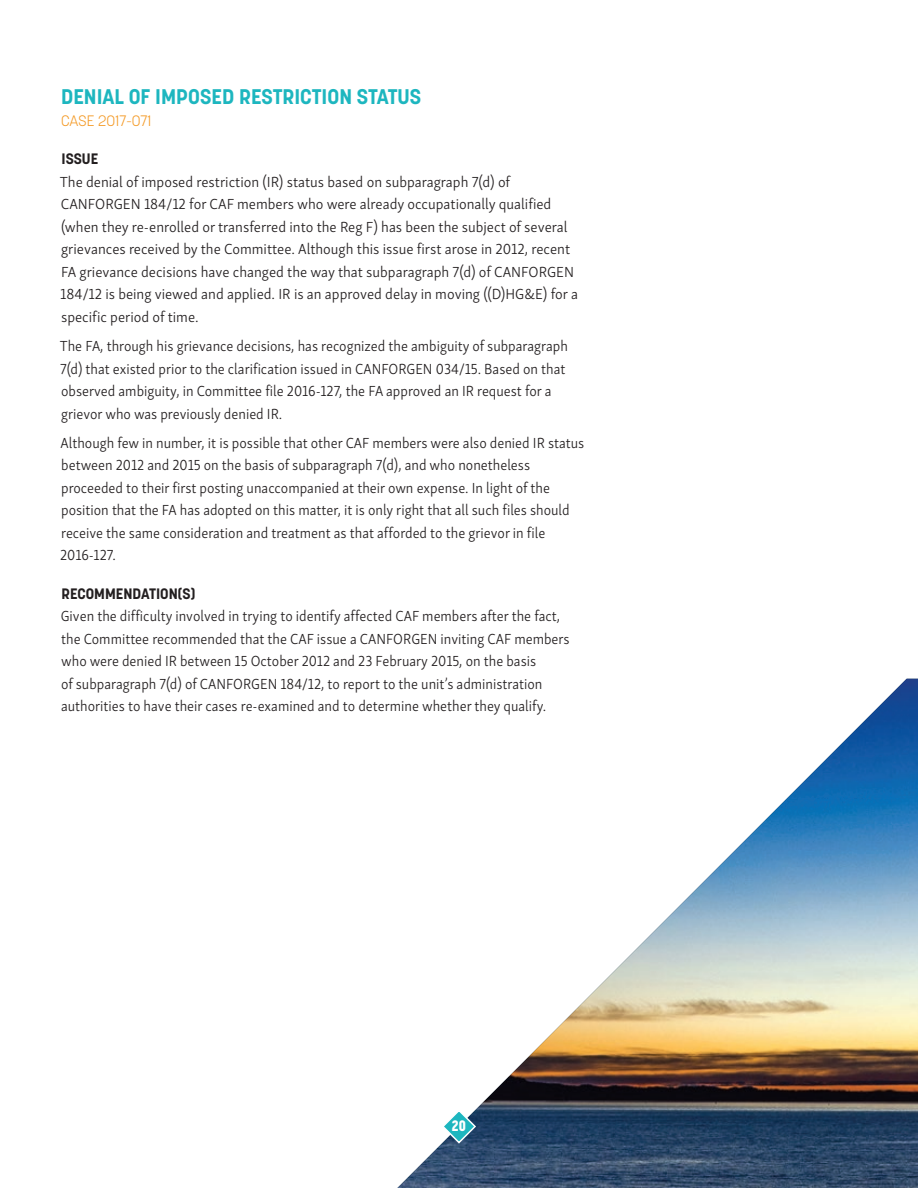
<style>
.page{position:relative;width:918px;height:1188px;background:#fff}
.page>*{position:absolute;margin:0;border:0;box-sizing:border-box;transform-origin:0 0}
.t1{font:700 21px "Korolev";color:#1db6bf}
.t2{font:300 15px/22.5px "Skolar Sans Latn";color:#231f20;scale:.96 1}
.t3{font:300 15px/22.5px "Skolar Sans Latn";color:#231f20}
.t4{font:700 15px "Korolev";color:#231f20}
.t5{font:300 15px "Korolev";color:#f49924}
.t6{font:800 15px "Korolev Condensed";color:#fff}
</style>
<div class="page">
<img style="left:397px;top:679px;width:521px;height:509px">
<svg style="left:441px;top:1108px;width:36px;height:37px"></svg>
<h1 class="t1" style="left:61px;top:83px;width:361px">DENIAL OF IMPOSED RESTRICTION STATUS</h1>
<p class="t5" style="left:61px;top:111px;width:92px">CASE 2017-071</p>
<p class="t4" style="left:61px;top:150px;width:38px">ISSUE</p>
<p class="t3" style="left:60px;top:170px;width:520px">The denial of imposed restriction (IR) status based on subparagraph 7(d) of CANFORGEN 184/12 for CAF members who were already occupationally qualified (when they re-enrolled or transferred into the Reg F) has been the subject of several grievances received by the Committee. Although this issue first arose in 2012, recent FA grievance decisions have changed the way that subparagraph 7(d) of CANFORGEN 184/12 is being viewed and applied. IR is an approved delay in moving ((D)HG&amp;E) for a specific period of time.</p>
<p class="t2" style="left:60px;top:334px;width:531px">The FA, through his grievance decisions, has recognized the ambiguity of subparagraph 7(d) that existed prior to the clarification issued in CANFORGEN 034/15. Based on that observed ambiguity, in Committee file 2016-127, the FA approved an IR request for a grievor who was previously denied IR.</p>
<p class="t2" style="left:60px;top:431px;width:548px">Although few in number, it is possible that other CAF members were also denied IR status between 2012 and 2015 on the basis of subparagraph 7(d), and who nonetheless proceeded to their first posting unaccompanied at their own expense. In light of the position that the FA has adopted on this matter, it is only right that all such files should receive the same consideration and treatment as that afforded to the grievor in file 2016-127.</p>
<p class="t4" style="left:62px;top:584px;width:135px">RECOMMENDATION(S)</p>
<p class="t2" style="left:61px;top:604px;width:531px">Given the difficulty involved in trying to identify affected CAF members after the fact, the Committee recommended that the CAF issue a CANFORGEN inviting CAF members who were denied IR between 15 October 2012 and 23 February 2015, on the basis<br>of subparagraph 7(d) of CANFORGEN 184/12, to report to the unit’s administration authorities to have their cases re-examined and to determine whether they qualify.</p>
<p class="t6" style="left:452px;top:1117px;width:16px">20</p>
</div>
